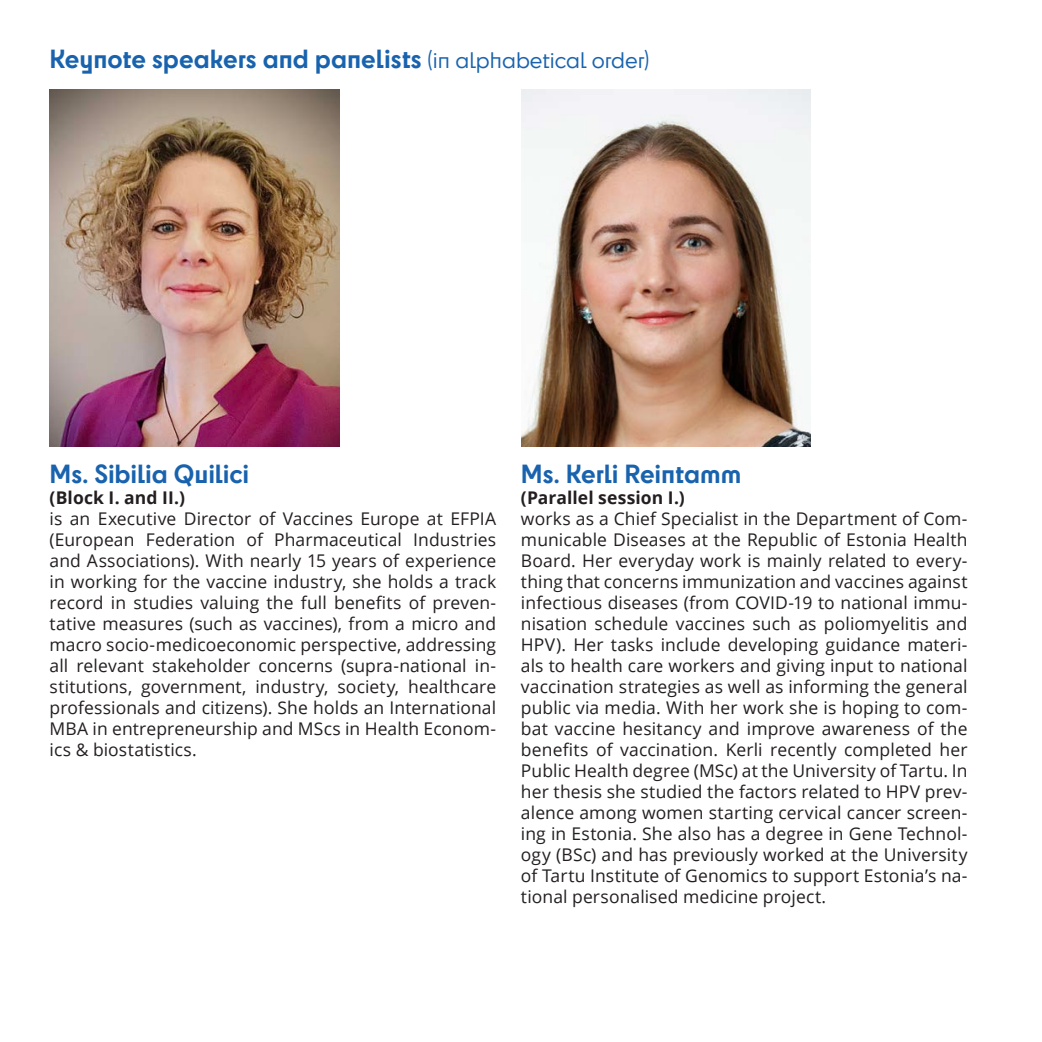
<style>
.page{position:relative;width:1042px;height:1042px;background:#fff}
.page>*{position:absolute;margin:0;border:0;box-sizing:border-box;transform-origin:0 0}
.t1{font:700 24.5px "Cy";letter-spacing:-.005em;color:#1963ae}
.t2{font:17.5px/21px "Open Sans";letter-spacing:.005em;color:#231f20;text-align:justify}
.t3{font:700 17.5px "Open Sans";letter-spacing:.005em;color:#231f20}
.s1{font-weight:400;font-size:21px}
</style>
<div class="page">
<img style="left:50px;top:89px;width:289px;height:357px">
<img style="left:521px;top:89px;width:289px;height:357px">
<h1 class="t1" style="left:50px;top:41px;width:601px">Keynote speakers and panelists <span class="s1">(in alphabetical order)</span></h1>
<h1 class="t1" style="left:50px;top:455px;width:201px">Ms. Sibilia Quilici</h1>
<p class="t3" style="left:50px;top:485px;width:137px">(Block I. and II.)</p>
<p class="t2" style="left:50px;top:508px;width:448px">is an Executive Director of Vaccines Europe at EFPIA (European Federation of Pharmaceutical Industries and Associations). With nearly 15 years of experience in working for the vaccine industry, she holds a track record in studies valuing the full benefits of preven&shy;tative measures (such as vaccines), from a micro and macro socio-medicoeconomic perspective, addressing all relevant stakeholder concerns (supra-national in&shy;stitutions, government, industry, society, healthcare professionals and citizens). She holds an International MBA in entrepreneurship and MScs in Health Econom&shy;ics &amp; biostatistics.</p>
<h1 class="t1" style="left:521px;top:455px;width:222px">Ms. Kerli Reintamm</h1>
<p class="t3" style="left:521px;top:485px;width:165px">(Parallel session I.)</p>
<p class="t2" style="left:521px;top:508px;width:448px">works as a Chief Specialist in the Department of Com&shy;municable Diseases at the Republic of Estonia Health Board. Her everyday work is mainly related to every&shy;thing that concerns immunization and vaccines against infectious diseases (from COVID-19 to national immu&shy;nisation schedule vaccines such as poliomyelitis and HPV). Her tasks include developing guidance materi&shy;als to health care workers and giving input to national vaccination strategies as well as informing the general public via media. With her work she is hoping to com&shy;bat vaccine hesitancy and improve awareness of the benefits of vaccination. Kerli recently completed her Public Health degree (MSc) at the University of Tartu. In her thesis she studied the factors related to HPV prev&shy;alence among women starting cervical cancer screen&shy;ing in Estonia. She also has a degree in Gene Technol&shy;ogy (BSc) and has previously worked at the University of Tartu Institute of Genomics to support Estonia’s na&shy;tional personalised medicine project.</p>
</div>
